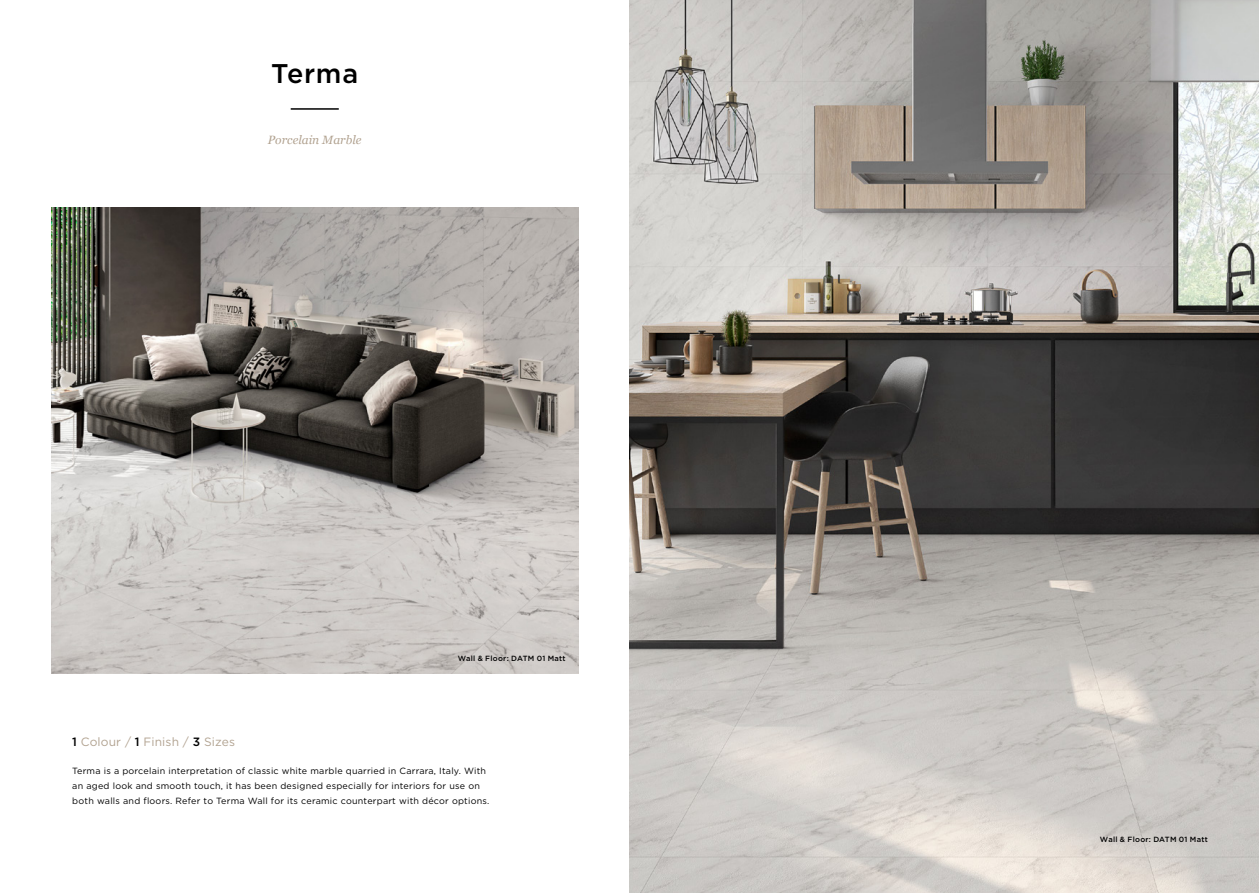
<style>
.page{position:relative;width:1259px;height:893px;background:#fff}
.page>*{position:absolute;margin:0;border:0;box-sizing:border-box;transform-origin:0 0}
.t1{font:500 27px "Gotham";letter-spacing:.025em;color:#000}
.t2{font:12px "Gotham";letter-spacing:.01em;color:#b2a391}
.hero_PF_serif_title{font:italic 12px "Georgia";color:#b2a391}
.hero_PF_serif_title-2{font:9px/15px "Gotham";letter-spacing:.025em;color:#000}
.t3{font:500 7.5px "Gotham";letter-spacing:.035em;color:#000}
.s1{font-weight:500;color:#000}
</style>
<div class="page">
<hr style="left:291px;top:108px;width:48px;height:2px;background:#000">
<img style="left:629px;top:0;width:630px;height:893px">
<img style="left:51px;top:207px;width:527px;height:467px">
<p class="t1" style="left:271px;top:55px;width:89px">Terma</p>
<p class="hero_PF_serif_title" style="left:268px;top:132px;width:95px">Porcelain Marble</p>
<p class="t3" style="left:458px;top:654px;width:109px">Wall &amp; Floor: DATM 01 Matt</p>
<p class="t2" style="left:72px;top:734px;width:164px"><span class="s1">1</span> Colour / <span class="s1">1</span> Finish / <span class="s1">3</span> Sizes</p>
<p class="hero_PF_serif_title-2" style="left:72px;top:763px;width:419px">Terma is a porcelain interpretation of classic white marble quarried in Carrara, Italy. With an aged look and smooth touch, it has been designed especially for interiors for use on both walls and floors. Refer to Terma Wall for its ceramic counterpart with décor options.</p>
<p class="t3" style="left:1100px;top:834px;width:109px">Wall &amp; Floor: DATM 01 Matt</p>
</div>
